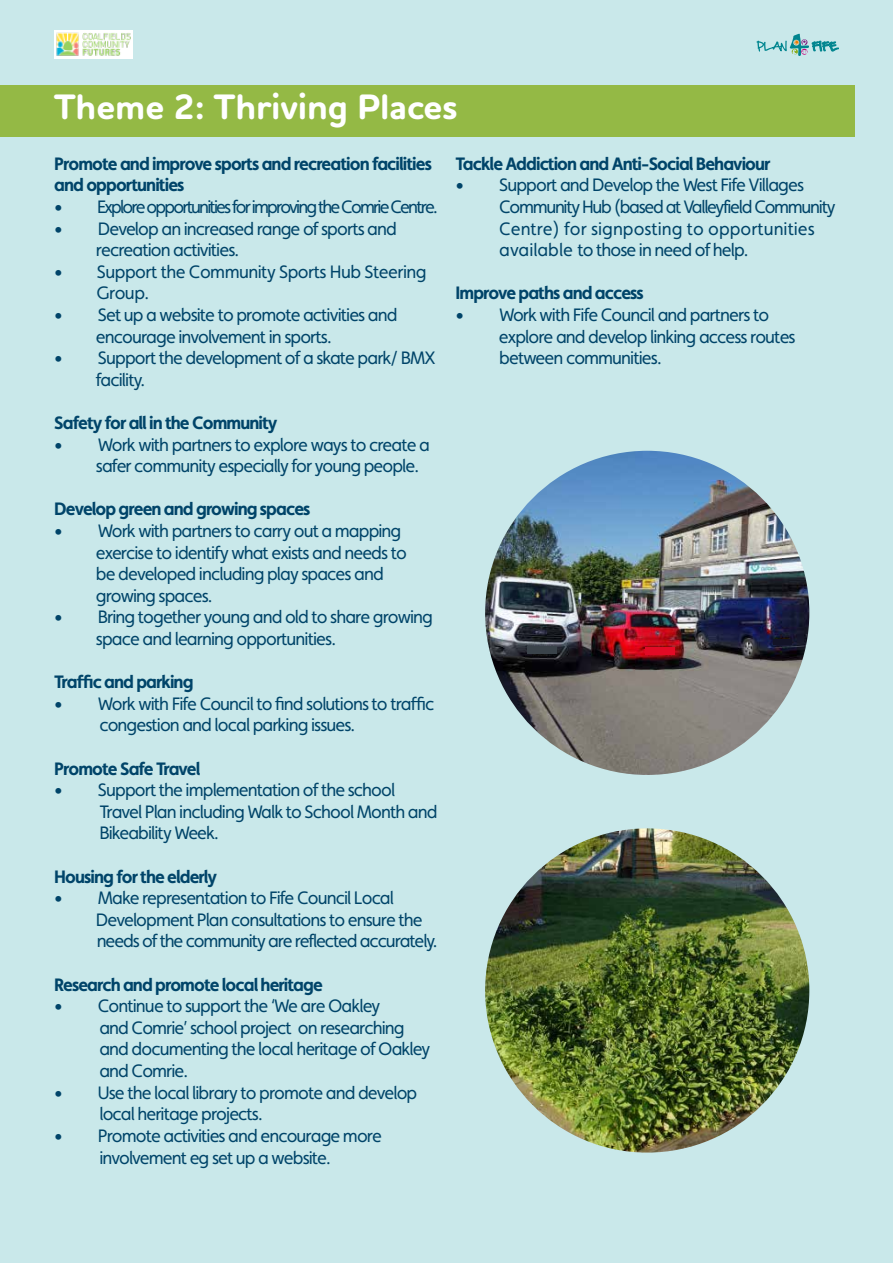
<style>
.page{position:relative;width:893px;height:1263px;background:#c9e8ea}
.page>*{position:absolute;margin:0;border:0;box-sizing:border-box;transform-origin:0 0}
.t1{font:700 36px "Houschka Rounded";color:#fff}
.t2{font:18px/21.6px "Faricy New";letter-spacing:-.05em;color:#004469}
.t3{font:700 18px/21.6px "Faricy New";letter-spacing:-.05em;color:#004469}
.t4{font:18px "Faricy New";letter-spacing:-.1em;color:#004469}
.t5{font:18px/21.6px "Faricy New";letter-spacing:-.03em;color:#004469}
</style>
<div class="page">
<div style="left:54px;top:30px;width:79px;height:28px;background:#fff"></div>
<img style="left:56px;top:32px;width:75px;height:24px">
<svg style="left:756px;top:34px;width:83px;height:22px"></svg>
<img style="left:485px;top:451px;width:324px;height:324px;border-radius:162px">
<img style="left:485px;top:828px;width:324px;height:324px;border-radius:162px">
<div style="left:0;top:85px;width:855px;height:52px;background:#94b945"></div>
<div style="left:528px;top:646px;width:29px;height:8px;background:#3a434a"></div>
<div style="left:645px;top:647px;width:29px;height:7px;background:#e30a25"></div>
<div style="left:773px;top:639px;width:19px;height:6px;background:#121327"></div>
<h1 class="t1" style="left:54px;top:84px;width:405px">Theme 2: Thriving Places</h1>
<p class="t3" style="left:54px;top:152px;width:379px">Promote and improve sports and recreation facilities and opportunities</p>
<p class="t4" style="left:54px;top:196px;width:385px">• Explore opportunities for improving the Comrie Centre.</p>
<p class="t2" style="left:96px;top:217px;width:302px;text-indent:-42px">• Develop an increased range of sports and recreation activities.</p>
<p class="t5" style="left:96px;top:261px;width:332px;text-indent:-42px">• Support the Community Sports Hub Steering<br>Group.</p>
<p class="t2" style="left:96px;top:304px;width:303px;text-indent:-42px">• Set up a website to promote activities and encourage involvement in sports.</p>
<p class="t2" style="left:96px;top:347px;width:341px;text-indent:-42px">• Support the development of a skate park/ BMX facility.</p>
<p class="t3" style="left:54px;top:412px;width:225px">Safety for all in the Community</p>
<p class="t2" style="left:96px;top:433px;width:335px;text-indent:-42px">• Work with partners to explore ways to create a safer community especially for young people.</p>
<p class="t3" style="left:54px;top:498px;width:258px">Develop green and growing spaces</p>
<p class="t2" style="left:96px;top:520px;width:312px;text-indent:-42px">• Work with partners to carry out a mapping exercise to identify what exists and needs to be developed including play spaces and growing spaces.</p>
<p class="t2" style="left:96px;top:606px;width:339px;text-indent:-42px">• Bring together young and old to share growing space and learning opportunities.</p>
<p class="t3" style="left:54px;top:671px;width:141px">Traffic and parking</p>
<p class="t2" style="left:99px;top:693px;width:336px;text-indent:-45px">• Work with Fife Council to find solutions to traffic congestion and local parking issues.</p>
<p class="t3" style="left:54px;top:757px;width:148px">Promote Safe Travel</p>
<p class="t2" style="left:99px;top:779px;width:340px;text-indent:-45px">• Support the implementation of the school<br>Travel Plan including Walk to School Month and<br>Bikeability Week.</p>
<p class="t3" style="left:54px;top:865px;width:165px">Housing for the elderly</p>
<p class="t2" style="left:96px;top:887px;width:343px;text-indent:-42px">• Make representation to Fife Council Local<br>Development Plan consultations to ensure the needs of the community are reflected accurately.</p>
<p class="t3" style="left:54px;top:973px;width:270px">Research and promote local heritage</p>
<p class="t2" style="left:99px;top:995px;width:332px;text-indent:-45px">• Continue to support the ‘We are Oakley<br>and Comrie’ school project on researching and documenting the local heritage of Oakley and Comrie.</p>
<p class="t2" style="left:99px;top:1081px;width:319px;text-indent:-45px">• Use the local library to promote and develop local heritage projects.</p>
<p class="t2" style="left:54px;top:1125px;width:329px;text-align:center">• Promote activities and encourage more involvement eg set up a website.</p>
<p class="t3" style="left:455px;top:152px;width:316px">Tackle Addiction and Anti-Social Behaviour</p>
<p class="t2" style="left:499px;top:174px;width:338px;text-indent:-44px">• Support and Develop the West Fife Villages Community Hub (based at Valleyfield Community Centre) for signposting to opportunities available to those in need of help.</p>
<p class="t3" style="left:455px;top:282px;width:190px">Improve paths and access</p>
<p class="t2" style="left:499px;top:304px;width:298px;text-indent:-43px">• Work with Fife Council and partners to explore and develop linking access routes between communities.</p>
</div>
